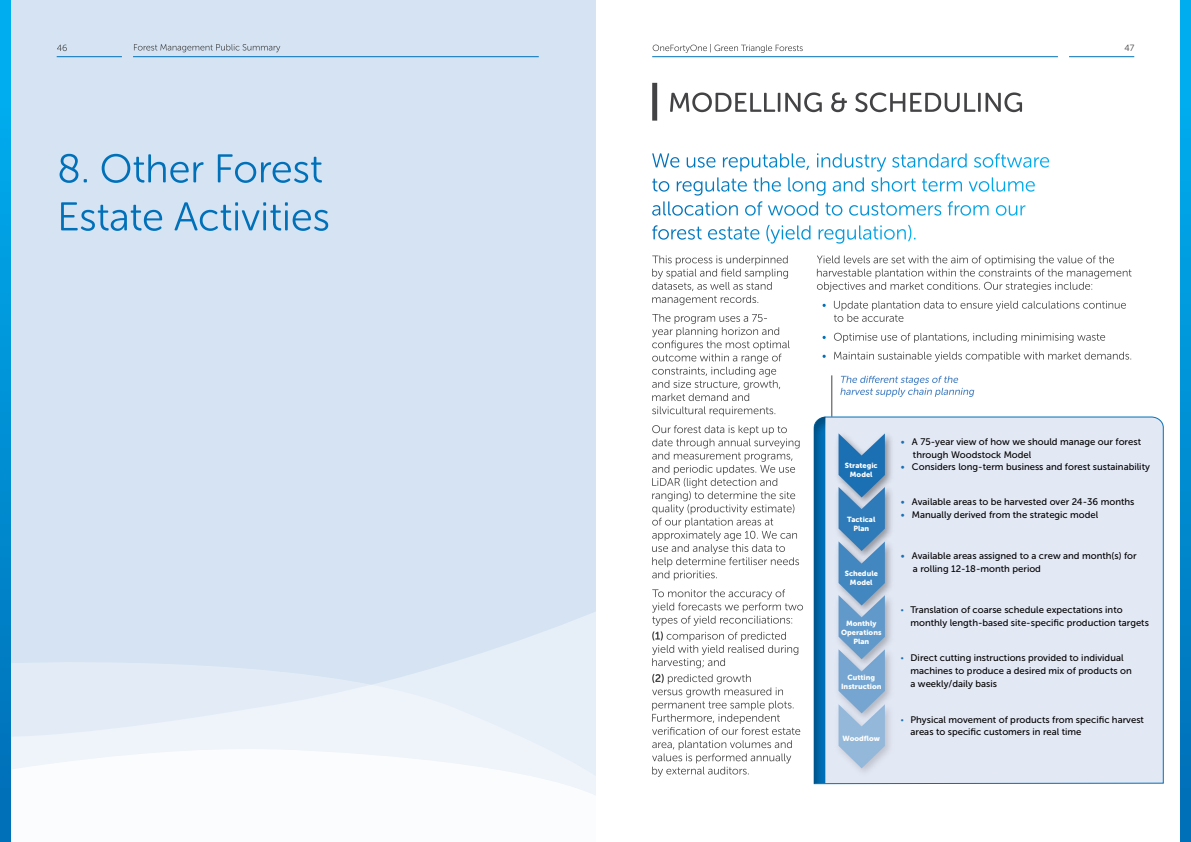
<style>
.page{position:relative;width:1191px;height:842px;background:#fff}
.page>*{position:absolute;margin:0;border:0;box-sizing:border-box;transform-origin:0 0}
.t1{font:9.5px/12.7px "Museo Sans 500";color:#000}
.t2{font:9px "Museo Sans Rounded 300";color:#434345}
.t3{font:7.4px/8.9px "Museo Sans 900";color:#fff;text-align:center}
.s1{color:#1b6fb3}
.s2{font-family:"Myriad Pro";font-size:10.6px;color:#1b6fb3}
</style>
<div class="page">
<svg style="left:652px;top:44px;width:150px;height:9px"></svg>
<hr style="left:1069px;top:56px;width:65px;height:1px;background:#0070b9">
<hr style="left:652px;top:56px;width:406px;height:1px;background:#0070b9">
<svg style="left:1180px;top:0;width:11px;height:842px;background:#0090d5"></svg>
<div style="left:0;top:0;width:595px;height:842px;background:#d5e3f2"></div>
<svg style="left:10px;top:608px;width:586px;height:53px"></svg>
<svg style="left:10px;top:661px;width:586px;height:87px;fill:#e6eef7"></svg>
<svg style="left:10px;top:748px;width:586px;height:94px;background:#f8fafc"></svg>
<div style="left:826px;top:416px;width:338px;height:368px;background:#e3e8f5"></div>
<div style="left:812px;top:415px;width:14px;height:369px;background:#000;opacity:.3"></div>
<svg style="left:838px;top:153px;width:162px;height:15px"></svg>
<svg style="left:760px;top:177px;width:234px;height:15px"></svg>
<svg style="left:663px;top:201px;width:290px;height:15px"></svg>
<svg style="left:652px;top:225px;width:259px;height:16px"></svg>
<svg style="left:840px;top:376px;width:134px;height:21px"></svg>
<svg style="left:670px;top:92px;width:352px;height:20px"></svg>
<div style="left:652px;top:83px;width:5px;height:38px;background:#434345"></div>
<svg style="left:652px;top:256px;width:136px;height:49px"></svg>
<svg style="left:652px;top:314px;width:137px;height:102px"></svg>
<svg style="left:652px;top:425px;width:147px;height:155px"></svg>
<svg style="left:652px;top:589px;width:151px;height:79px"></svg>
<svg style="left:652px;top:674px;width:148px;height:103px"></svg>
<svg style="left:61px;top:202px;width:267px;height:29px"></svg>
<svg style="left:60px;top:154px;width:262px;height:29px"></svg>
<img style="left:832px;top:427px;width:65px;height:54px">
<img style="left:832px;top:481px;width:65px;height:54px">
<img style="left:832px;top:535px;width:65px;height:54px">
<img style="left:832px;top:589px;width:65px;height:54px">
<img style="left:832px;top:643px;width:65px;height:55px">
<img style="left:832px;top:698px;width:65px;height:81px">
<svg style="left:838px;top:433px;width:47px;height:335px;background:#73a2cb"></svg>
<hr style="left:831px;top:375px;width:1px;height:42px;background:#434345">
<svg style="left:817px;top:255px;width:314px;height:37px"></svg>
<svg style="left:834px;top:301px;width:292px;height:21px"></svg>
<svg style="left:834px;top:333px;width:271px;height:10px"></svg>
<svg style="left:834px;top:352px;width:297px;height:10px"></svg>
<svg style="left:57px;top:45px;width:10px;height:6px"></svg>
<svg style="left:134px;top:44px;width:146px;height:8px"></svg>
<hr style="left:133px;top:56px;width:406px;height:1px;background:#0070b9">
<hr style="left:57px;top:56px;width:65px;height:1px;background:#0070b9">
<svg style="left:0;top:0;width:10px;height:842px;background:#0090d5"></svg>
<p class="t2" style="left:1124px;top:43px;width:11px">47</p>
<p class="t3" style="left:845px;top:461px;width:34px">Strategic<br>Model</p>
<p class="t3" style="left:847px;top:515px;width:30px">Tactical<br>Plan</p>
<p class="t3" style="left:844px;top:569px;width:35px">Schedule<br>Model</p>
<p class="t3" style="left:841px;top:619px;width:42px">Monthly<br>Operations<br>Plan</p>
<p class="t3" style="left:841px;top:673px;width:42px">Cutting<br>Instruction</p>
<p class="t3" style="left:842px;top:734px;width:39px">Woodflow</p>
<p class="t1" style="left:913px;top:435px;width:230px;text-indent:-12px"><span class="s1">•</span> A 75-year view of how we should manage our forest through Woodstock Model</p>
<p class="t1" style="left:900px;top:461px;width:251px"><span class="s1">•</span> Considers long-term business and forest sustainability</p>
<p class="t1" style="left:900px;top:495px;width:235px"><span class="s1">•</span> Available areas to be harvested over 24-36 months</p>
<p class="t1" style="left:900px;top:508px;width:199px"><span class="s1">•</span> Manually derived from the strategic model</p>
<p class="t1" style="left:913px;top:550px;width:225px;text-indent:-12px"><span class="s1">•</span> Available areas assigned to a crew and month(s) for a rolling 12-18-month period</p>
<p class="t1" style="left:910px;top:604px;width:240px;text-indent:-10px"><span class="s2">•</span> Translation of coarse schedule expectations into monthly length-based site-specific production targets</p>
<p class="t1" style="left:910px;top:652px;width:223px;text-indent:-10px"><span class="s2">•</span> Direct cutting instructions provided to individual machines to produce a desired mix of products on a weekly/daily basis</p>
<p class="t1" style="left:910px;top:713px;width:235px;text-indent:-10px"><span class="s2">•</span> Physical movement of products from specific harvest areas to specific customers in real time</p>
</div>
